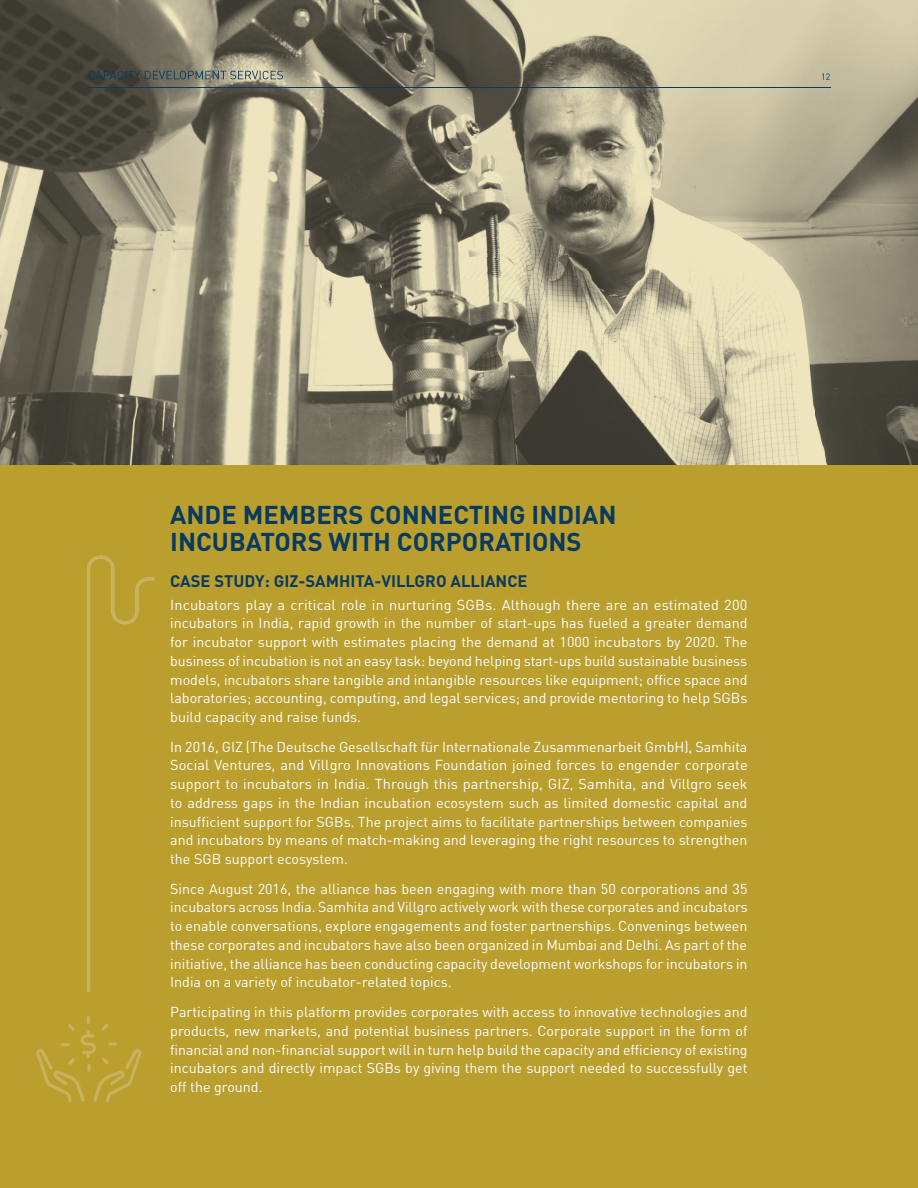
<style>
.page{position:relative;width:918px;height:1188px;background:#fff}
.page>*{position:absolute;margin:0;border:0;box-sizing:border-box;transform-origin:0 0}
.t1{font:700 25.5px/27px "DIN";color:#093a5f}
.t2{font:700 16.5px "DIN";color:#093a5f}
.t3{font:14.25px/18.8px "DIN";color:#fff;text-align:justify}
</style>
<div class="page">
<div style="left:0;top:464px;width:918px;height:724px;background:#ba9f2f"></div>
<img style="left:0;top:0;width:918px;height:464px">
<img style="left:88px;top:88px;width:742px;height:1px">
<svg style="left:822px;top:73px;width:8px;height:7px"></svg>
<img style="left:89px;top:71px;width:194px;height:8px">
<svg style="left:87px;top:556px;width:67px;height:436px"></svg>
<svg style="left:36px;top:1016px;width:106px;height:86px"></svg>
<h1 class="t1" style="left:170px;top:500px;width:448px">ANDE MEMBERS CONNECTING INDIAN<br>INCUBATORS WITH CORPORATIONS</h1>
<p class="t2" style="left:170px;top:571px;width:359px">CASE STUDY: GIZ-SAMHITA-VILLGRO ALLIANCE</p>
<p class="t3" style="left:170px;top:595px;width:579px">Incubators play a critical role in nurturing SGBs. Although there are an estimated 200 incubators in India, rapid growth in the number of start-ups has fueled a greater demand for incubator support with estimates placing the demand at 1000 incubators by 2020. The business of incubation is not an easy task: beyond helping start-ups build sustainable business models, incubators share tangible and intangible resources like equipment; office space and laboratories; accounting, computing, and legal services; and provide mentoring to help SGBs build capacity and raise funds.</p>
<p class="t3" style="left:170px;top:737px;width:579px">In 2016, GIZ (The Deutsche Gesellschaft für Internationale Zusammenarbeit GmbH), Samhita Social Ventures, and Villgro Innovations Foundation joined forces to engender corporate support to incubators in India. Through this partnership, GIZ, Samhita, and Villgro seek to address gaps in the Indian incubation ecosystem such as limited domestic capital and insufficient support for SGBs. The project aims to facilitate partnerships between companies and incubators by means of match-making and leveraging the right resources to strengthen the SGB support ecosystem.</p>
<p class="t3" style="left:170px;top:879px;width:579px">Since August 2016, the alliance has been engaging with more than 50 corporations and 35 incubators across India. Samhita and Villgro actively work with these corporates and incubators to enable conversations, explore engagements and foster partnerships. Convenings between these corporates and incubators have also been organized in Mumbai and Delhi. As part of the initiative, the alliance has been conducting capacity development workshops for incubators in India on a variety of incubator-related topics.</p>
<p class="t3" style="left:170px;top:1002px;width:579px">Participating in this platform provides corporates with access to innovative technologies and products, new markets, and potential business partners. Corporate support in the form of financial and non-financial support will in turn help build the capacity and efficiency of existing incubators and directly impact SGBs by giving them the support needed to successfully get off the ground.</p>
</div>
